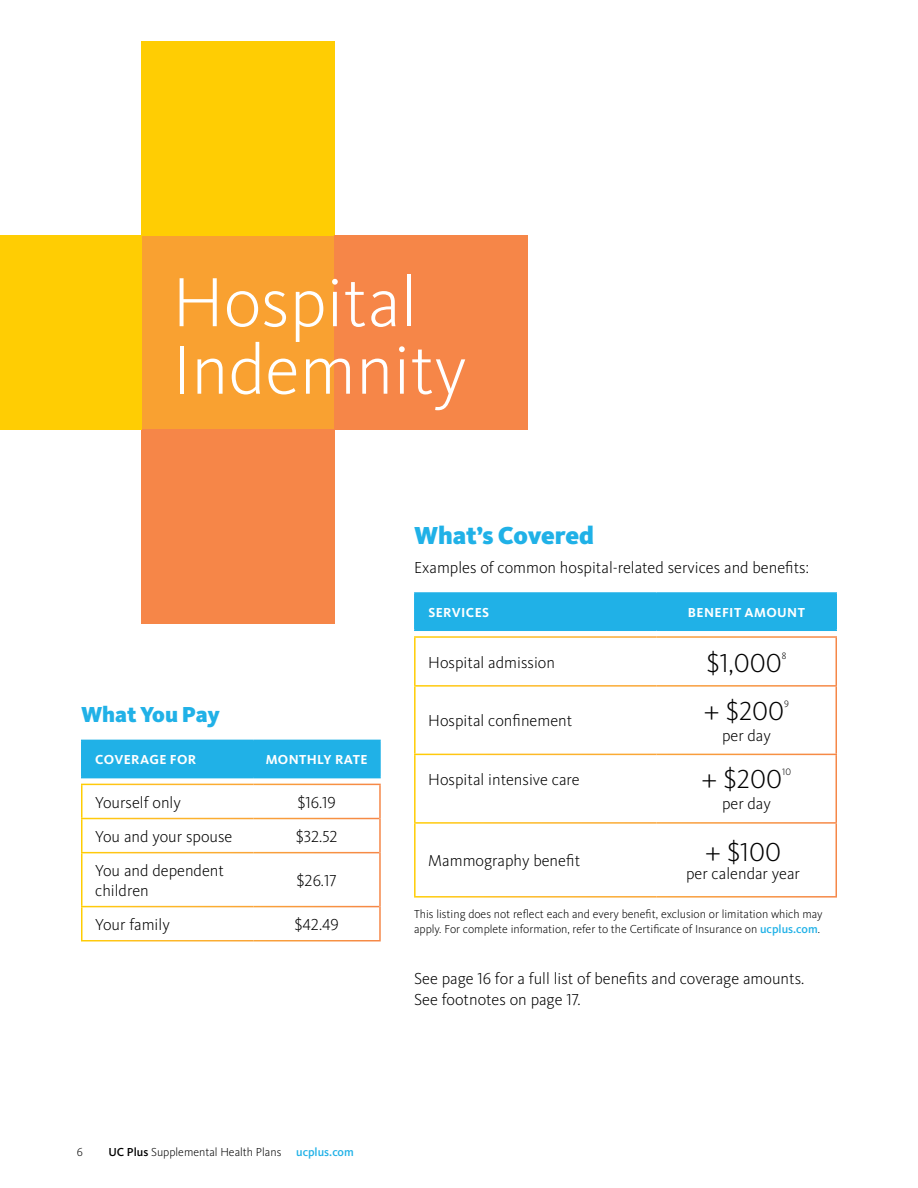
<style>
.page{position:relative;width:918px;height:1188px;background:#fff}
.page>*{position:absolute;margin:0;border:0;box-sizing:border-box;transform-origin:0 0}
.Header_1{font:300 72px/67.5px "Kievit Pro";color:#fff}
.Body{font:300 27px "Kievit Pro";color:#000}
.Header_3{font:900 25.5px "Kievit Pro";color:#20b1e7}
.Header_3-2{font:900 22.5px "Kievit Pro";color:#20b1e7}
.Body-2{font:300 16.5px/21px "Kievit Pro";color:#000}
.Body-3{font:700 13.5px "Kievit Pro";letter-spacing:.03em;color:#fff}
.fine_print{font:300 12px/15px "Kievit Pro";color:#000}
.Body-4{font:300 9.6px "Kievit Pro";color:#000}
.s1{font-weight:500;color:#20b1e7}
.s2{font-weight:500}
</style>
<div class="page">
<div style="left:141px;top:236px;width:194px;height:194px;background:#f9a131"></div>
<div style="left:141px;top:41px;width:194px;height:195px;background:#ffcd03"></div>
<div style="left:335px;top:236px;width:193px;height:194px;background:#f68648"></div>
<div style="left:141px;top:430px;width:194px;height:194px;background:#f68648"></div>
<div style="left:0;top:236px;width:141px;height:194px;background:#ffcd03"></div>
<div style="left:416px;top:594px;width:420px;height:36px;background:#20b1e7"></div>
<hr style="left:414px;top:594px;width:2px;height:36px;background:#20b1e7">
<hr style="left:414px;top:592px;width:243px;height:2px;background:#20b1e7">
<hr style="left:657px;top:592px;width:180px;height:2px;background:#20b1e7">
<hr style="left:836px;top:594px;width:1px;height:36px;background:#20b1e7">
<hr style="left:414px;top:630px;width:243px;height:1px;background:#20b1e7">
<hr style="left:657px;top:630px;width:180px;height:1px;background:#20b1e7">
<div style="left:82px;top:741px;width:297px;height:36px;background:#20b1e7"></div>
<hr style="left:81px;top:741px;width:1px;height:36px;background:#20b1e7">
<hr style="left:81px;top:740px;width:172px;height:1px;background:#20b1e7">
<hr style="left:253px;top:740px;width:128px;height:1px;background:#20b1e7">
<hr style="left:379px;top:741px;width:2px;height:36px;background:#20b1e7">
<hr style="left:81px;top:777px;width:172px;height:1px;background:#20b1e7">
<hr style="left:253px;top:777px;width:128px;height:1px;background:#20b1e7">
<p class="Header_1" style="left:172px;top:268px;width:296px">Hospital<br>Indemnity</p>
<p class="Header_3-2" style="left:81px;top:701px;width:140px">What You Pay</p>
<p class="Body-3" style="left:95px;top:751px;width:102px">COVERAGE FOR</p>
<p class="Body-3" style="left:266px;top:751px;width:103px">MONTHLY RATE</p>
<p class="Body-2" style="left:95px;top:792px;width:87px">Yourself only</p>
<p class="Body-2" style="left:297px;top:792px;width:40px">$16.19</p>
<p class="Body-2" style="left:95px;top:826px;width:139px">You and your spouse</p>
<p class="Body-2" style="left:296px;top:826px;width:43px">$32.52</p>
<p class="Body-2" style="left:95px;top:860px;width:130px;line-height:19.8px">You and dependent children</p>
<p class="Body-2" style="left:297px;top:870px;width:42px">$26.17</p>
<p class="Body-2" style="left:95px;top:914px;width:76px">Your family</p>
<p class="Body-2" style="left:294px;top:914px;width:46px">$42.49</p>
<p class="Header_3" style="left:414px;top:520px;width:182px">What’s Covered</p>
<p class="Body-2" style="left:414px;top:557px;width:396px">Examples of common hospital-related services and benefits:</p>
<p class="Body-3" style="left:428px;top:604px;width:62px">SERVICES</p>
<p class="Body-3" style="left:688px;top:604px;width:118px">BENEFIT AMOUNT</p>
<p class="Body-2" style="left:428px;top:652px;width:128px">Hospital admission</p>
<p class="Body" style="left:706px;top:646px;width:77px">$1,000</p>
<p class="Body-4" style="left:782px;top:650px;width:6px">8</p>
<p class="Body-2" style="left:428px;top:710px;width:145px">Hospital confinement</p>
<p class="Body" style="left:704px;top:695px;width:82px">+ $200</p>
<p class="Body-4" style="left:784px;top:698px;width:6px">9</p>
<p class="Body-2" style="left:722px;top:725px;width:50px">per day</p>
<p class="Body-2" style="left:428px;top:769px;width:153px">Hospital intensive care</p>
<p class="Body" style="left:702px;top:763px;width:82px">+ $200</p>
<p class="Body-4" style="left:782px;top:766px;width:11px">10</p>
<p class="Body-2" style="left:722px;top:793px;width:50px">per day</p>
<p class="Body" style="left:705px;top:836px;width:78px">+ $100</p>
<p class="Body-2" style="left:686px;top:863px;width:115px">per calendar year</p>
<p class="fine_print" style="left:414px;top:906px;width:410px">This listing does not reflect each and every benefit, exclusion or limitation which may apply. For complete information, refer to the Certificate of Insurance on <span class="s1">ucplus.com</span>.</p>
<p class="Body-2" style="left:414px;top:968px;width:392px">See page 16 for a full list of benefits and coverage amounts.<br>See footnotes on page 17.</p>
<p class="Body-2" style="left:428px;top:850px;width:153px">Mammography benefit</p>
<p class="fine_print" style="left:77px;top:1144px;width:8px">6</p>
<p class="fine_print" style="left:109px;top:1144px;width:247px"><span class="s2">UC Plus</span> Supplemental Health Plans <span class="s1">ucplus.com</span></p>
</div>
